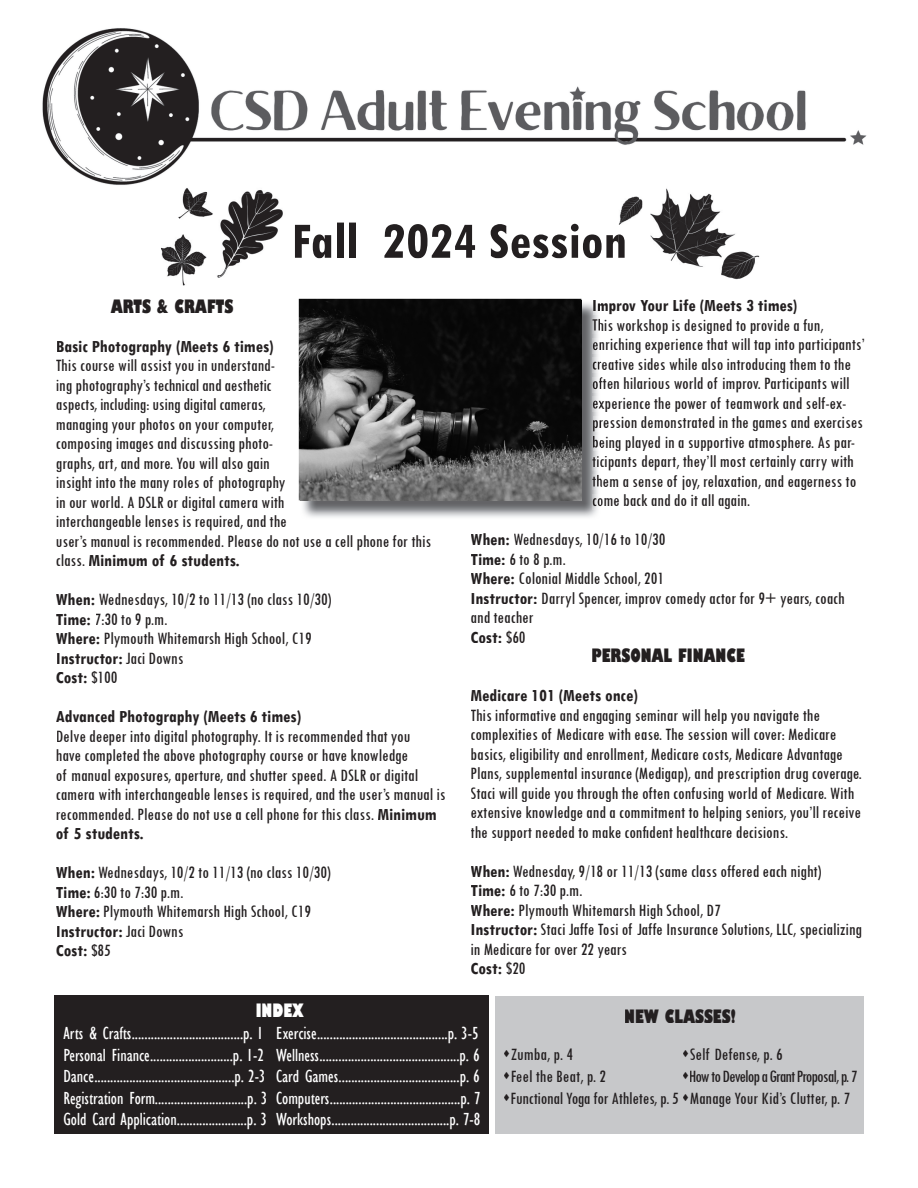
<style>
.page{position:relative;width:918px;height:1188px;background:#fff}
.page>*{position:absolute;margin:0;border:0;box-sizing:border-box;transform-origin:0 0}
.t1{font:700 condensed 54px "Tw Cen";color:#231f20}
.t2{font:condensed 18px/19.5px "Tw Cen";color:#231f20}
.t3{font:condensed 18px/21.6px "Gill Sans";color:#fff}
.t4{font:700 condensed 18px "Tw Cen";color:#231f20}
.t5{font:800 condensed 18px "Gill Sans";color:#231f20}
.t6{font:condensed 18px "Tw Cen";letter-spacing:-.05em;color:#231f20}
.t7{font:800 condensed 18px "Gill Sans";color:#fff}
.s1{font-weight:700}
</style>
<div class="page">
<div style="left:496px;top:997px;width:368px;height:137px;background:#c7c8ca"></div>
<img style="left:42px;top:28px;width:825px;height:157px">
<div style="left:54px;top:995px;width:435px;height:139px;background:#231f20"></div>
<img style="left:301px;top:301px;width:299px;height:216px">
<svg style="left:593px;top:301px;width:7px;height:13px"></svg>
<img style="left:592px;top:319px;width:8px;height:15px">
<img style="left:593px;top:338px;width:7px;height:15px">
<img style="left:593px;top:358px;width:7px;height:15px">
<img style="left:593px;top:377px;width:7px;height:15px">
<img style="left:593px;top:397px;width:7px;height:15px">
<img style="left:593px;top:416px;width:7px;height:15px">
<img style="left:593px;top:436px;width:7px;height:15px">
<img style="left:592px;top:456px;width:8px;height:14px">
<img style="left:592px;top:475px;width:8px;height:15px">
<img style="left:593px;top:494px;width:7px;height:15px">
<img style="left:301px;top:301px;width:280px;height:199px">
<img style="left:161px;top:193px;width:122px;height:93px">
<img style="left:161px;top:176px;width:134px;height:17px">
<img style="left:619px;top:193px;width:141px;height:87px">
<img style="left:619px;top:172px;width:145px;height:21px">
<img style="left:619px;top:223px;width:8px;height:35px">
<h1 class="t1" style="left:291px;top:208px;width:337px">Fall 2024 Session</h1>
<p class="t5" style="left:111px;top:295px;width:124px">ARTS &amp; CRAFTS</p>
<p class="t4" style="left:56px;top:335px;width:219px">Basic Photography (Meets 6 times)</p>
<p class="t2" style="left:56px;top:355px;width:377px">This course will assist you in understand-<br>ing photography’s technical and aesthetic<br>aspects, including: using digital cameras,<br>managing your photos on your computer,<br>composing images and discussing photo-<br>graphs, art, and more. You will also gain<br>insight into the many roles of photography<br>in our world. A DSLR or digital camera with<br>interchangeable lenses is required, and the<br>user’s manual is recommended. Please do not use a cell phone for this class. <span class="s1">Minimum of 6 students.</span></p>
<p class="t2" style="left:56px;top:589px;width:277px"><span class="s1">When:</span> Wednesdays, 10/2 to 11/13 (no class 10/30)<br><span class="s1">Time:</span> 7:30 to 9 p.m.<br><span class="s1">Where:</span> Plymouth Whitemarsh High School, C19<br><span class="s1">Instructor:</span> Jaci Downs<br><span class="s1">Cost:</span> $100</p>
<p class="t4" style="left:56px;top:706px;width:247px">Advanced Photography (Meets 6 times)</p>
<p class="t2" style="left:56px;top:726px;width:391px">Delve deeper into digital photography. It is recommended that you<br>have completed the above photography course or have knowledge<br>of manual exposures, aperture, and shutter speed. A DSLR or digital camera with interchangeable lenses is required, and the user’s manual is recommended. Please do not use a cell phone for this class. <span class="s1">Minimum of 5 students.</span></p>
<p class="t2" style="left:56px;top:862px;width:276px"><span class="s1">When:</span> Wednesdays, 10/2 to 11/13 (no class 10/30)<br><span class="s1">Time:</span> 6:30 to 7:30 p.m.<br><span class="s1">Where:</span> Plymouth Whitemarsh High School, C19<br><span class="s1">Instructor:</span> Jaci Downs<br><span class="s1">Cost:</span> $85</p>
<p class="t7" style="left:256px;top:999px;width:50px">INDEX</p>
<p class="t4" style="left:592px;top:294px;width:207px">Improv Your Life (Meets 3 times)</p>
<p class="t2" style="left:592px;top:315px;width:275px">This workshop is designed to provide a fun, enriching experience that will tap into participants’ creative sides while also introducing them to the often hilarious world of improv. Participants will experience the power of teamwork and self-ex&shy;pression demonstrated in the games and exercises being played in a supportive atmosphere. As par&shy;ticipants depart, they’ll most certainly carry with them a sense of joy, relaxation, and eagerness to come back and do it all again.</p>
<p class="t2" style="left:471px;top:529px;width:376px"><span class="s1">When:</span> Wednesdays, 10/16 to 10/30<br><span class="s1">Time:</span> 6 to 8 p.m.<br><span class="s1">Where:</span> Colonial Middle School, 201<br><span class="s1">Instructor:</span> Darryl Spencer, improv comedy actor for 9+ years, coach and teacher<br><span class="s1">Cost:</span> $60</p>
<p class="t5" style="left:591px;top:644px;width:155px">PERSONAL FINANCE</p>
<p class="t4" style="left:471px;top:684px;width:169px">Medicare 101 (Meets once)</p>
<p class="t2" style="left:471px;top:705px;width:393px">This informative and engaging seminar will help you navigate the complexities of Medicare with ease. The session will cover: Medicare basics, eligibility and enrollment, Medicare costs, Medicare Advantage Plans, supplemental insurance (Medigap), and prescription drug coverage.<br>Staci will guide you through the often confusing world of Medicare. With extensive knowledge and a commitment to helping seniors, you’ll receive the support needed to make confident healthcare decisions.</p>
<p class="t2" style="left:471px;top:861px;width:393px"><span class="s1">When:</span> Wednesday, 9/18 or 11/13 (same class offered each night)<br><span class="s1">Time:</span> 6 to 7:30 p.m.<br><span class="s1">Where:</span> Plymouth Whitemarsh High School, D7<br><span class="s1">Instructor:</span> Staci Jaffe Tosi of Jaffe Insurance Solutions, LLC, specializing in Medicare for over 22 years<br><span class="s1">Cost:</span> $20</p>
<p class="t5" style="left:624px;top:1005px;width:113px">NEW CLASSES!</p>
<p class="t3" style="left:63px;top:1022px;width:206px">Arts &amp; Crafts...................................p. 1<br>Personal Finance..........................p. 1-2<br>Dance............................................p. 2-3<br>Registration Form.............................p. 3<br>Gold Card Application......................p. 3</p>
<p class="t3" style="left:276px;top:1022px;width:206px">Exercise.........................................p. 3-5<br>Wellness............................................p. 6<br>Card Games......................................p. 6<br>Computers.........................................p. 7<br>Workshops.....................................p. 7-8</p>
<p class="t2" style="left:502px;top:1045px;width:72px">▲Zumba, p. 4</p>
<p class="t2" style="left:502px;top:1066px;width:105px">▲Feel the Beat, p. 2</p>
<p class="t2" style="left:502px;top:1088px;width:349px">▲Functional Yoga for Athletes, p. 5 ▲Manage Your Kid’s Clutter, p. 7</p>
<p class="t2" style="left:682px;top:1045px;width:103px">▲Self Defense, p. 6</p>
<p class="t6" style="left:682px;top:1066px;width:177px">▲How to Develop a Grant Proposal, p. 7</p>
</div>
